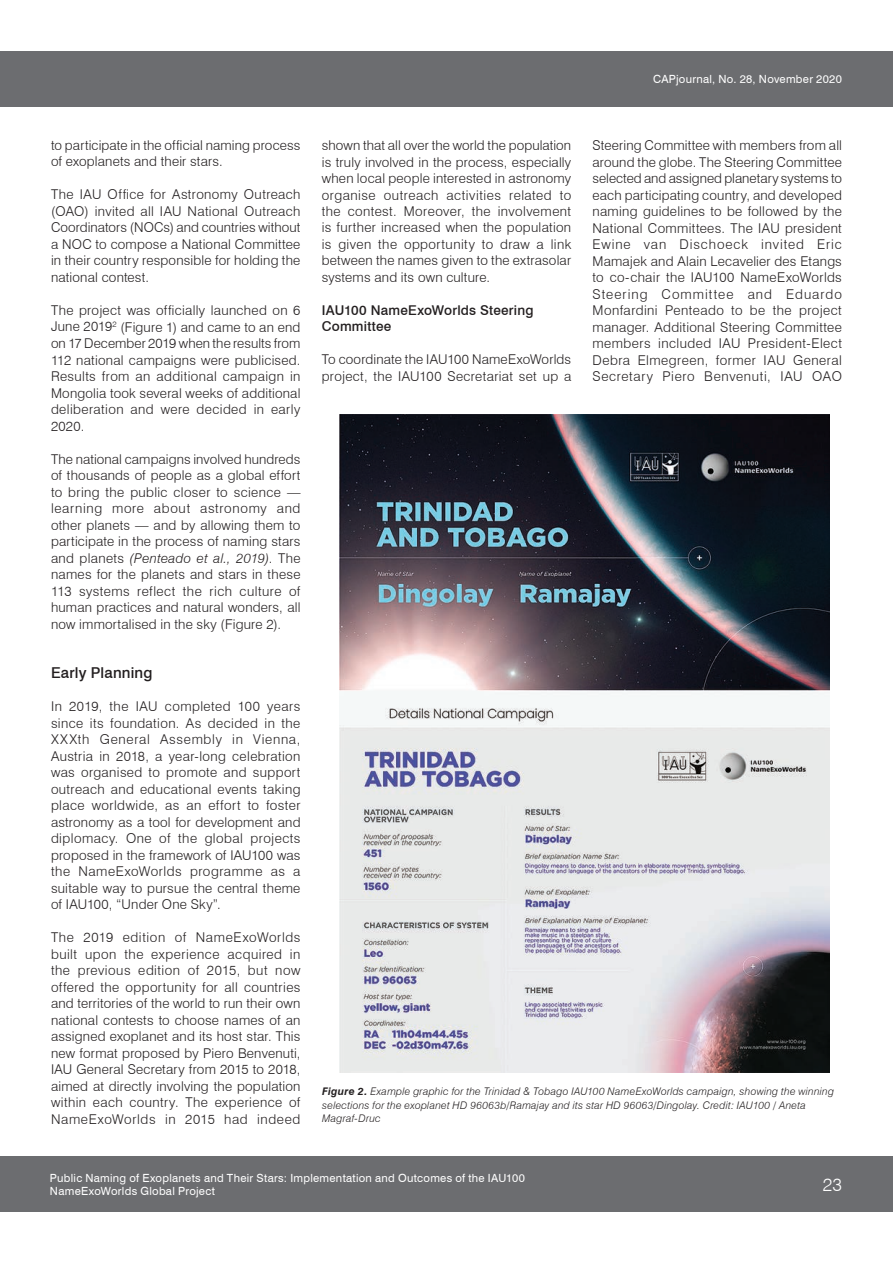
<style>
.page{position:relative;width:893px;height:1263px;background:#fff}
.page>*{position:absolute;margin:0;border:0;box-sizing:border-box;transform-origin:0 0}
.t1{font:300 18px "Swiss 721 BT";color:#fff}
.t2{font:500 15px "Swiss 721 BT";letter-spacing:.01em;color:#231f20}
.t3{font:300 13.5px/16.5px "Swiss 721 BT";letter-spacing:.015em;color:#231f20;text-align:justify}
.t4{font:500 13.5px/16.5px "Swiss 721 BT";letter-spacing:.015em;color:#231f20}
.t5{font:11.25px/13.5px "Swiss 721 BT";letter-spacing:.025em;color:#fff}
.t6{font:italic 300 10.5px/13.5px "Swiss 721 BT";letter-spacing:.02em;color:#231f20}
.s1{font-style:italic}
.s2{font-weight:700}
</style>
<div class="page">
<div style="left:0;top:51px;width:893px;height:55px;background:#6c6d70"></div>
<div style="left:0;top:1157px;width:893px;height:55px;background:#6c6d70"></div>
<img style="left:340px;top:414px;width:489px;height:658px">
<p class="t5" style="left:653px;top:72px;width:190px">CAPjournal, No. 28, November 2020</p>
<p class="t3" style="left:51px;top:137px;width:251px">to participate in the official naming process of exoplanets and their stars.</p>
<p class="t3" style="left:51px;top:186px;width:251px">The IAU Office for Astronomy Outreach (OAO) invited all IAU National Outreach Coordinators (NOCs) and countries without a NOC to compose a National Committee in their country responsible for holding the national contest.</p>
<p class="t3" style="left:51px;top:302px;width:251px">The project was officially launched on 6<br>June 2019<sup>2</sup> (Figure 1) and came to an end on 17 December 2019 when the results from 112 national campaigns were publicised.<br>Results from an additional campaign in Mongolia took several weeks of additional deliberation and were decided in early 2020.</p>
<p class="t3" style="left:51px;top:450px;width:251px">The national campaigns involved hundreds of thousands of people as a global effort to bring the public closer to science — learning more about astronomy and other planets — and by allowing them to participate in the process of naming stars and planets <span class="s1">(Penteado et al., 2019)</span>. The names for the planets and stars in these 113 systems reflect the rich culture of human practices and natural wonders, all now immortalised in the sky (Figure 2).</p>
<p class="t2" style="left:51px;top:664px;width:103px">Early Planning</p>
<p class="t3" style="left:51px;top:698px;width:251px">In 2019, the IAU completed 100 years since its foundation. As decided in the XXXth General Assembly in Vienna, Austria in 2018, a year-long celebration was organised to promote and support outreach and educational events taking place worldwide, as an effort to foster astronomy as a tool for development and diplomacy. One of the global projects proposed in the framework of IAU100 was the NameExoWorlds programme as a suitable way to pursue the central theme of IAU100, “Under One Sky”.</p>
<p class="t3" style="left:51px;top:929px;width:251px">The 2019 edition of NameExoWorlds built upon the experience acquired in the previous edition of 2015, but now offered the opportunity for all countries and territories of the world to run their own national contests to choose names of an assigned exoplanet and its host star. This new format proposed by Piero Benvenuti, IAU General Secretary from 2015 to 2018, aimed at directly involving the population within each country. The experience of NameExoWorlds in 2015 had indeed</p>
<p class="t3" style="left:322px;top:137px;width:251px">shown that all over the world the population is truly involved in the process, especially when local people interested in astronomy organise outreach activities related to the contest. Moreover, the involvement is further increased when the population is given the opportunity to draw a link between the names given to the extrasolar systems and its own culture.</p>
<p class="t4" style="left:322px;top:302px;width:213px">IAU100 NameExoWorlds Steering<br>Committee</p>
<p class="t3" style="left:322px;top:351px;width:251px">To coordinate the IAU100 NameExoWorlds project, the IAU100 Secretariat set up a</p>
<p class="t3" style="left:592px;top:137px;width:251px">Steering Committee with members from all around the globe. The Steering Committee selected and assigned planetary systems to each participating country, and developed naming guidelines to be followed by the National Committees. The IAU president Ewine van Dischoeck invited Eric Mamajek and Alain Lecavelier des Etangs to co-chair the IAU100 NameExoWorlds Steering Committee and Eduardo Monfardini Penteado to be the project manager. Additional Steering Committee members included IAU President-Elect Debra Elmegreen, former IAU General Secretary Piero Benvenuti, IAU OAO</p>
<p class="t6" style="left:322px;top:1085px;width:513px"><span class="s2">Figure 2.</span> Example graphic for the Trinidad &amp; Tobago IAU100 NameExoWorlds campaign, showing the winning selections for the exoplanet HD 96063b/Ramajay and its star HD 96063/Dingolay. Credit: IAU100 / Aneta<br>Magraf-Druc</p>
<p class="t5" style="left:50px;top:1171px;width:477px">Public Naming of Exoplanets and Their Stars: Implementation and Outcomes of the IAU100<br>NameExoWorlds Global Project</p>
<h1 class="t1" style="left:823px;top:1174px;width:21px">23</h1>
</div>
